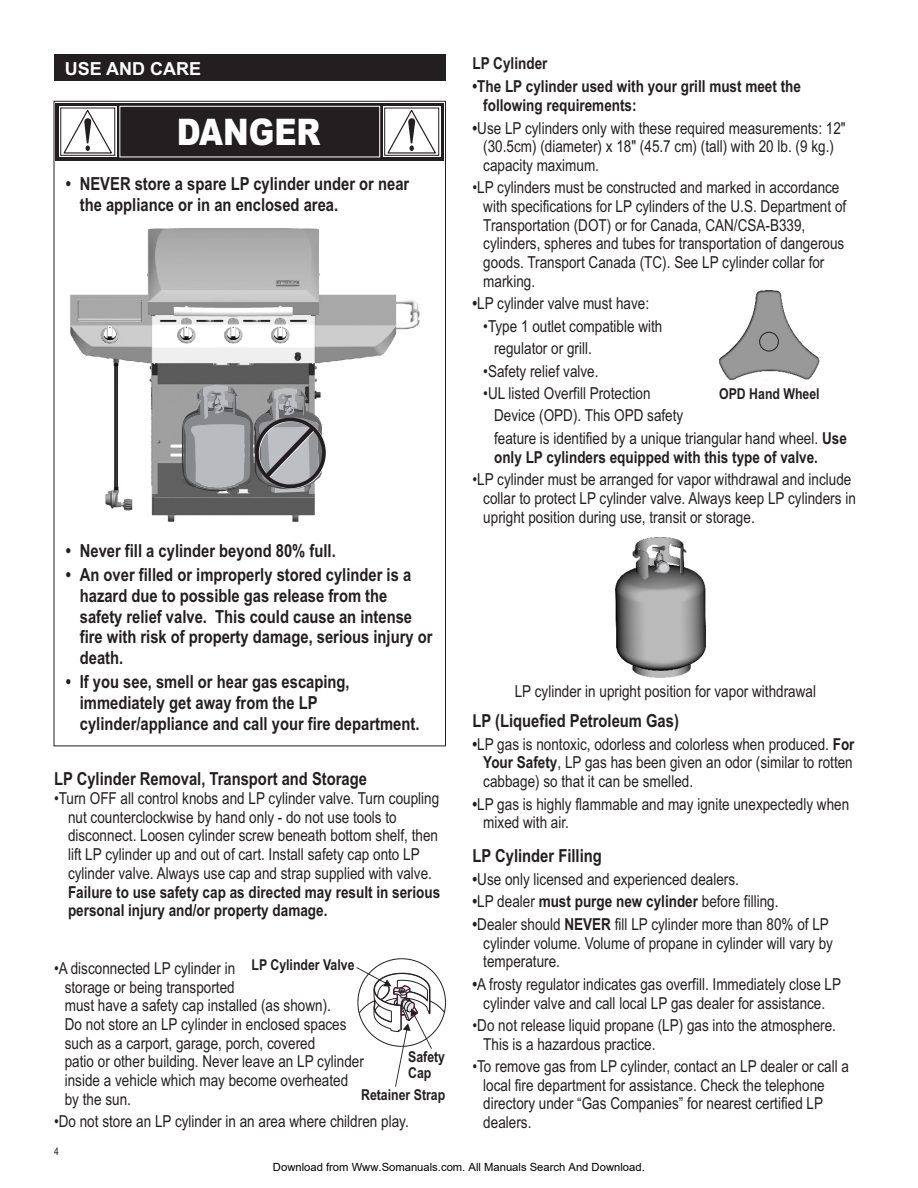
<style>
.page{position:relative;width:918px;height:1188px;background:#fff}
.page>*{position:absolute;margin:0;border:0;box-sizing:border-box;transform-origin:0 0}
.t1{font:900 36.6px "Arial";color:#fff;scale:.84 1}
.t2{font:700 18px/20.5px "Arial Narrow";color:#231f20}
.t3{font:700 18px "Arial";color:#fff}
.t4{font:16.5px/18.8px "Arial Narrow";color:#231f20}
.t5{font:700 16.5px/18.9px "Arial Narrow";color:#231f20}
.t6{font:700 15px/16.2px "Arial Narrow";color:#231f20}
.t7{font:11.25px "Arial";color:#000}
.t8{font:10.5px "Arial Narrow";color:#231f20}
.s1{font-weight:700}
</style>
<div class="page">
<div style="left:56px;top:103px;width:388px;height:57px;background:#231f20"></div>
<div style="left:59px;top:106px;width:57px;height:51px;background:#918f8f"></div>
<div style="left:60px;top:108px;width:55px;height:48px;border:1px solid #231f20"></div>
<div style="left:383px;top:106px;width:57px;height:51px;background:#918f8f"></div>
<div style="left:384px;top:108px;width:55px;height:48px;border:1px solid #231f20"></div>
<div style="left:119px;top:106px;width:261px;height:51px;border:1px solid #fff"></div>
<svg style="left:386px;top:109px;width:51px;height:45px;background:#e1e1e1"></svg>
<svg style="left:62px;top:109px;width:51px;height:45px;background:#e1e1e1"></svg>
<div style="left:54px;top:54px;width:392px;height:27px;background:#231f20"></div>
<img style="left:719px;top:290px;width:101px;height:90px">
<div style="left:759px;top:332px;width:20px;height:19px;border:1px solid #231f20;border-radius:50%"></div>
<svg style="left:356px;top:958px;width:90px;height:129px"></svg>
<img style="left:615px;top:537px;width:91px;height:141px">
<div style="left:659px;top:563px;width:10px;height:10px;background:#d1d2d4;border:1px solid #a8a9ad;border-radius:50%"></div>
<img style="left:70px;top:229px;width:350px;height:293px">
<svg style="left:180px;top:385px;width:147px;height:108px;background:#98989a"></svg>
<p class="t3" style="left:65px;top:62px;width:138px">USE AND CARE</p>
<h1 class="t1" style="left:177px;top:119px;width:173px">DANGER</h1>
<p class="t2" style="left:80px;top:175px;width:331px;text-indent:-14px">• NEVER store a spare LP cylinder under or near the appliance or in an enclosed area.</p>
<p class="t2" style="left:66px;top:542px;width:271px">• Never fill a cylinder beyond 80% full.</p>
<p class="t2" style="left:80px;top:566px;width:354px;text-indent:-14px">• An over filled or improperly stored cylinder is a hazard due to possible gas release from the safety relief valve. This could cause an intense fire with risk of property damage, serious injury or death.</p>
<p class="t2" style="left:80px;top:673px;width:341px;text-indent:-14px">• If you see, smell or hear gas escaping, immediately get away from the LP cylinder/appliance and call your fire department.</p>
<p class="t2" style="left:54px;top:770px;width:315px">LP Cylinder Removal, Transport and Storage</p>
<p class="t4" style="left:68px;top:790px;width:373px;text-indent:-14px">•Turn OFF all control knobs and LP cylinder valve. Turn coupling nut counterclockwise by hand only - do not use tools to disconnect. Loosen cylinder screw beneath bottom shelf, then lift LP cylinder up and out of cart. Install safety cap onto LP cylinder valve. Always use cap and strap supplied with valve.</p>
<p class="t5" style="left:68px;top:884px;width:374px">Failure to use safety cap as directed may result in serious personal injury and/or property damage.</p>
<p class="t6" style="left:252px;top:958px;width:105px">LP Cylinder Valve</p>
<p class="t4" style="left:65px;top:960px;width:301px;text-indent:-11px">•A disconnected LP cylinder in<br>storage or being transported<br>must have a safety cap installed (as shown).<br>Do not store an LP cylinder in enclosed spaces such as a carport, garage, porch, covered<br>patio or other building. Never leave an LP cylinder inside a vehicle which may become overheated by the sun.</p>
<p class="t4" style="left:54px;top:1114px;width:356px">•Do not store an LP cylinder in an area where children play.</p>
<p class="t6" style="left:408px;top:1050px;width:38px">Safety<br>Cap</p>
<p class="t6" style="left:361px;top:1088px;width:86px">Retainer Strap</p>
<p class="t8" style="left:54px;top:1147px;width:6px">4</p>
<p class="t5" style="left:472px;top:56px;width:76px">LP Cylinder</p>
<p class="t5" style="left:483px;top:78px;width:319px;text-indent:-11px">•The LP cylinder used with your grill must meet the following requirements:</p>
<p class="t4" style="left:483px;top:120px;width:364px;text-indent:-11px"><span class="s1">•</span>Use LP cylinders only with these required measurements: 12" (30.5cm) (diameter) x 18" (45.7 cm) (tall) with 20 lb. (9 kg.) capacity maximum.</p>
<p class="t4" style="left:483px;top:180px;width:365px;text-indent:-11px">•LP cylinders must be constructed and marked in accordance with specifications for LP cylinders of the U.S. Department of Transportation (DOT) or for Canada, CAN/CSA-B339, cylinders, spheres and tubes for transportation of dangerous goods. Transport Canada (TC). See LP cylinder collar for marking.</p>
<p class="t4" style="left:472px;top:296px;width:178px"><span class="s1">•</span>LP cylinder valve must have:</p>
<p class="t4" style="left:494px;top:316px;width:170px;line-height:22.4px;text-indent:-11px">•Type 1 outlet compatible with regulator or grill.</p>
<p class="t4" style="left:483px;top:363px;width:117px">•Safety relief valve.</p>
<p class="t4" style="left:494px;top:384px;width:354px;line-height:22.5px;text-indent:-11px">•UL listed Overfill Protection<br>Device (OPD). This OPD safety<br>feature is identified by a unique triangular hand wheel. <span class="s1">Use</span></p>
<p class="t5" style="left:494px;top:449px;width:325px">only LP cylinders equipped with this type of valve.</p>
<p class="t4" style="left:483px;top:472px;width:374px;text-indent:-11px">•LP cylinder must be arranged for vapor withdrawal and include collar to protect LP cylinder valve. Always keep LP cylinders in upright position during use, transit or storage.</p>
<p class="t6" style="left:719px;top:387px;width:102px">OPD Hand Wheel</p>
<p class="t4" style="left:515px;top:683px;width:303px">LP cylinder in upright position for vapor withdrawal</p>
<p class="t2" style="left:472px;top:712px;width:208px">LP (Liquefied Petroleum Gas)</p>
<p class="t4" style="left:483px;top:736px;width:373px;text-align:justify;text-indent:-11px"><span class="s1">•</span>LP gas is nontoxic, odorless and colorless when produced. <span class="s1">For Your Safety</span>, LP gas has been given an odor (similar to rotten cabbage) so that it can be smelled.</p>
<p class="t4" style="left:483px;top:796px;width:367px;text-indent:-11px"><span class="s1">•</span>LP gas is highly flammable and may ignite unexpectedly when mixed with air.</p>
<p class="t2" style="left:472px;top:847px;width:131px">LP Cylinder Filling</p>
<p class="t4" style="left:472px;top:871px;width:268px"><span class="s1">•</span>Use only licensed and experienced dealers.</p>
<p class="t4" style="left:472px;top:894px;width:308px"><span class="s1">•</span>LP dealer <span class="s1">must purge new cylinder</span> before filling.</p>
<p class="t4" style="left:483px;top:916px;width:351px;text-indent:-11px"><span class="s1">•</span>Dealer should <span class="s1">NEVER</span> fill LP cylinder more than 80% of LP cylinder volume. Volume of propane in cylinder will vary by temperature.</p>
<p class="t4" style="left:472px;top:976px;width:370px;text-align:center"><span class="s1">•</span>A frosty regulator indicates gas overfill. Immediately close LP cylinder valve and call local LP gas dealer for assistance.</p>
<p class="t4" style="left:483px;top:1017px;width:354px;text-indent:-11px">•Do not release liquid propane (LP) gas into the atmosphere.<br>This is a hazardous practice.</p>
<p class="t4" style="left:483px;top:1058px;width:367px;text-indent:-11px">•To remove gas from LP cylinder, contact an LP dealer or call a local fire department for assistance. Check the telephone directory under “Gas Companies” for nearest certified LP dealers.</p>
<p class="t7" style="left:273px;top:1160px;width:373px">Download from Www.Somanuals.com. All Manuals Search And Download.</p>
</div>
